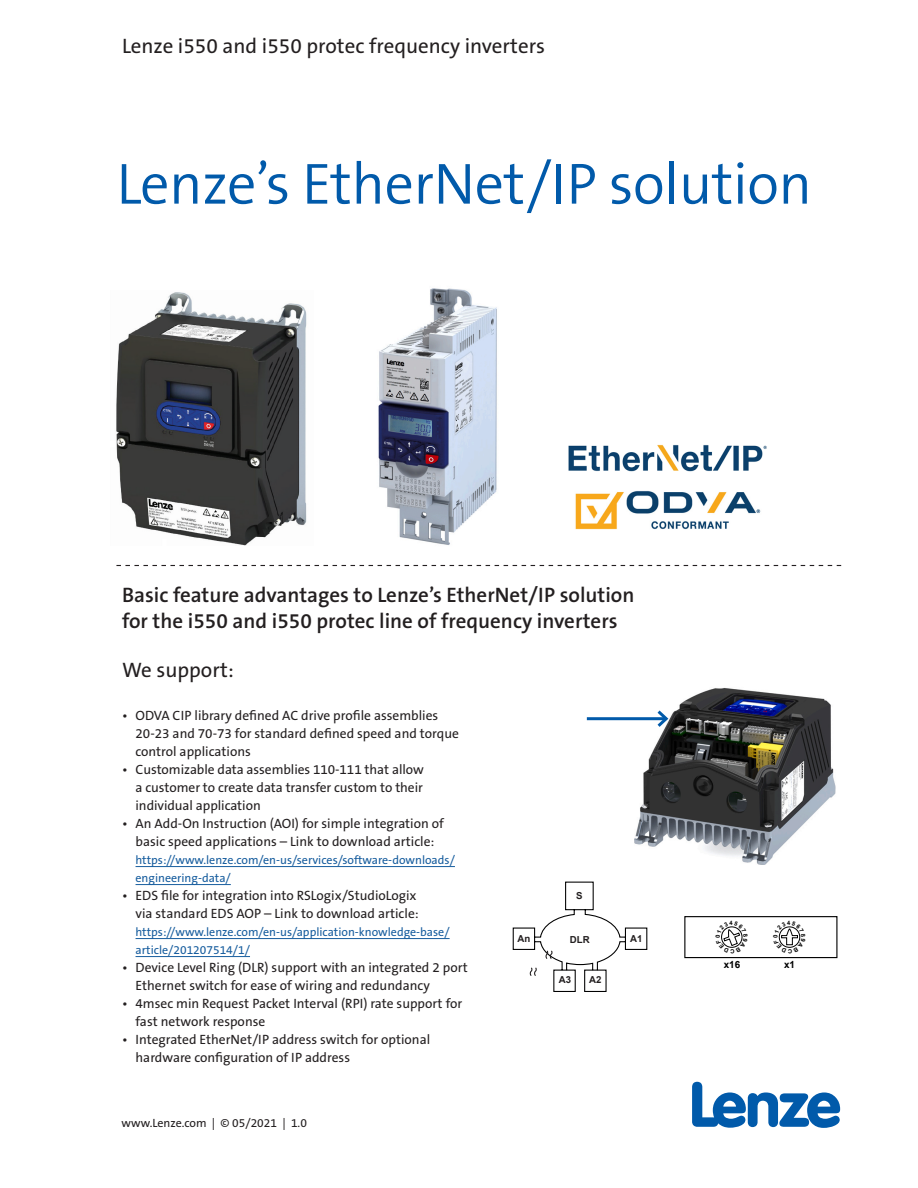
<style>
.page{position:relative;width:918px;height:1188px;background:#fff}
.page>*{position:absolute;margin:0;border:0;box-sizing:border-box;transform-origin:0 0}
.t1{font:300 58.5px "The Sans B4";letter-spacing:-.01em;color:#015aaa}
.t2{font:600 21px "The Sans B6";color:#231f20}
.t3{font:21px "The Sans B5 Plain";color:#231f20}
.t4{font:13.5px/18px "The Sans B5 Plain";color:#231f20}
.t5{font:12px/18px "The Sans B5 Plain";color:#175d9e}
.t6{font:12px "The Sans B5 Plain";color:#231f20}
.t7{font:700 9.9px "Arial";color:#000}
.t8{font:700 9.6px "Arial";color:#231f20}
</style>
<div class="page">
<svg style="left:692px;top:1082px;width:148px;height:46px"></svg>
<svg style="left:116px;top:565px;width:725px;height:1px"></svg>
<hr style="left:136px;top:866px;width:319px;height:1px;background:#175d9e">
<hr style="left:136px;top:884px;width:95px;height:1px;background:#175d9e">
<hr style="left:136px;top:938px;width:314px;height:1px;background:#175d9e">
<hr style="left:136px;top:956px;width:114px;height:1px;background:#175d9e">
<img style="left:116px;top:292px;width:191px;height:254px">
<img style="left:568px;top:444px;width:199px;height:28px">
<img style="left:634px;top:688px;width:202px;height:176px">
<hr style="left:587px;top:717px;width:79px;height:3px;background:#015aaa">
<svg style="left:654px;top:707px;width:17px;height:23px"></svg>
<svg style="left:512px;top:881px;width:136px;height:111px"></svg>
<div style="left:684px;top:916px;width:153px;height:42px;border:1px solid #000"></div>
<img style="left:378px;top:288px;width:119px;height:257px">
<img style="left:575px;top:491px;width:186px;height:39px">
<svg style="left:721px;top:926px;width:80px;height:22px"></svg>
<p class="t3" style="left:122px;top:35px;width:425px">Lenze i550 and i550 protec frequency inverters</p>
<p class="t1" style="left:116px;top:152px;width:697px">Lenze’s EtherNet/IP solution</p>
<p class="t2" style="left:122px;top:584px;width:514px">Basic feature advantages to Lenze’s EtherNet/IP solution</p>
<p class="t2" style="left:122px;top:609px;width:497px">for the i550 and i550 protec line of frequency inverters</p>
<p class="t3" style="left:122px;top:658px;width:113px">We support:</p>
<p class="t4" style="left:136px;top:707px;width:325px;text-indent:-14px">• ODVA CIP library defined AC drive profile assemblies<br>20-23 and 70-73 for standard defined speed and torque control applications</p>
<p class="t4" style="left:136px;top:761px;width:290px;text-align:justify;text-indent:-14px">• Customizable data assemblies 110-111 that allow a customer to create data transfer custom to their individual application</p>
<p class="t4" style="left:122px;top:815px;width:323px;text-align:center">• An Add-On Instruction (AOI) for simple integration of basic speed applications – Link to download article:</p>
<p class="t5" style="left:136px;top:851px;width:321px">https://www.lenze.com/en-us/services/software-downloads/ engineering-data/</p>
<p class="t4" style="left:122px;top:887px;width:298px;text-align:right">• EDS file for integration into RSLogix/StudioLogix via standard EDS AOP – Link to download article:</p>
<p class="t5" style="left:136px;top:923px;width:316px">https://www.lenze.com/en-us/application-knowledge-base/ article/201207514/1/</p>
<p class="t4" style="left:136px;top:959px;width:334px;text-indent:-14px">• Device Level Ring (DLR) support with an integrated 2 port<br>Ethernet switch for ease of wiring and redundancy</p>
<p class="t4" style="left:136px;top:995px;width:328px;text-indent:-14px">• 4msec min Request Packet Interval (RPI) rate support for fast network response</p>
<p class="t4" style="left:136px;top:1031px;width:296px;text-indent:-14px">• Integrated EtherNet/IP address switch for optional hardware configuration of IP address</p>
<p class="t6" style="left:122px;top:1116px;width:187px">www.Lenze.com | © 05/2021 | 1.0</p>
<p class="t8" style="left:517px;top:932px;width:14px">An</p>
<p class="t8" style="left:576px;top:889px;width:8px">S</p>
<p class="t8" style="left:570px;top:933px;width:21px">DLR</p>
<p class="t8" style="left:559px;top:973px;width:14px">A3</p>
<p class="t8" style="left:589px;top:973px;width:14px">A2</p>
<p class="t8" style="left:630px;top:932px;width:14px">A1</p>
<p class="t7" style="left:724px;top:958px;width:18px">x16</p>
<p class="t7" style="left:784px;top:958px;width:12px">x1</p>
</div>
